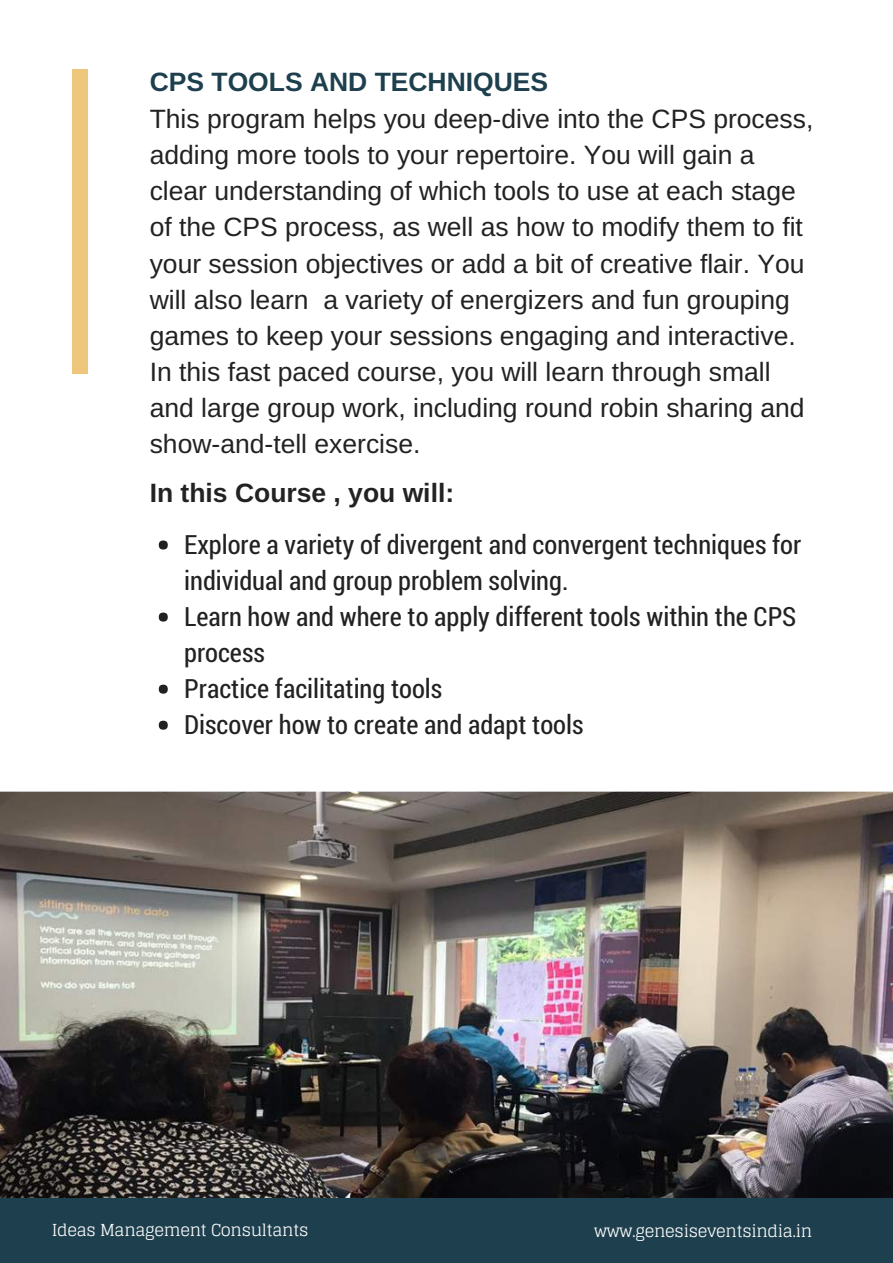
<style>
.page{position:relative;width:893px;height:1263px;background:#fff}
.page>*{position:absolute;margin:0;border:0;box-sizing:border-box;transform-origin:0 0}
.t1{font:26.55px/36px "Arimo";color:#222}
.t2{font:26.55px/36px "Roboto Condensed";color:#222}
.t3{font:700 26.55px "Arimo";color:#1e404e}
.t4{font:700 26.55px "Arimo";color:#222}
.t5{font:16.5px "Glegoo";letter-spacing:-.02em;color:#fdfcfc}
</style>
<div class="page">
<div style="left:72px;top:69px;width:16px;height:305px;background:#eec77d"></div>
<div style="left:159px;top:540px;width:9px;height:9px;background:#222;border-radius:50%"></div>
<div style="left:159px;top:613px;width:9px;height:9px;background:#222;border-radius:50%"></div>
<div style="left:159px;top:685px;width:9px;height:9px;background:#222;border-radius:50%"></div>
<div style="left:159px;top:721px;width:9px;height:9px;background:#222;border-radius:50%"></div>
<img style="left:0;top:792px;width:893px;height:406px">
<div style="left:0;top:1198px;width:893px;height:65px;background:#1e404e"></div>
<p class="t3" style="left:150px;top:67px;width:400px">CPS TOOLS AND TECHNIQUES</p>
<p class="t1" style="left:150px;top:101px;width:665px">This program helps you deep-dive into the CPS process, adding more tools to your repertoire. You will gain a clear understanding of which tools to use at each stage of the CPS process, as well as how to modify them to fit your session objectives or add a bit of creative flair. You will also learn a variety of energizers and fun grouping games to keep your sessions engaging and interactive.<br>In this fast paced course, you will learn through small and large group work, including round robin sharing and show-and-tell exercise.</p>
<p class="t4" style="left:150px;top:478px;width:306px">In this Course , you will:</p>
<p class="t2" style="left:184px;top:526px;width:619px">Explore a variety of divergent and convergent techniques for individual and group problem solving.<br>Learn how and where to apply different tools within the CPS process<br>Practice facilitating tools<br>Discover how to create and adapt tools</p>
<p class="t5" style="left:52px;top:1220px;width:258px">Ideas Management Consultants</p>
<p class="t5" style="left:594px;top:1221px;width:220px">www.genesiseventsindia.in</p>
</div>
